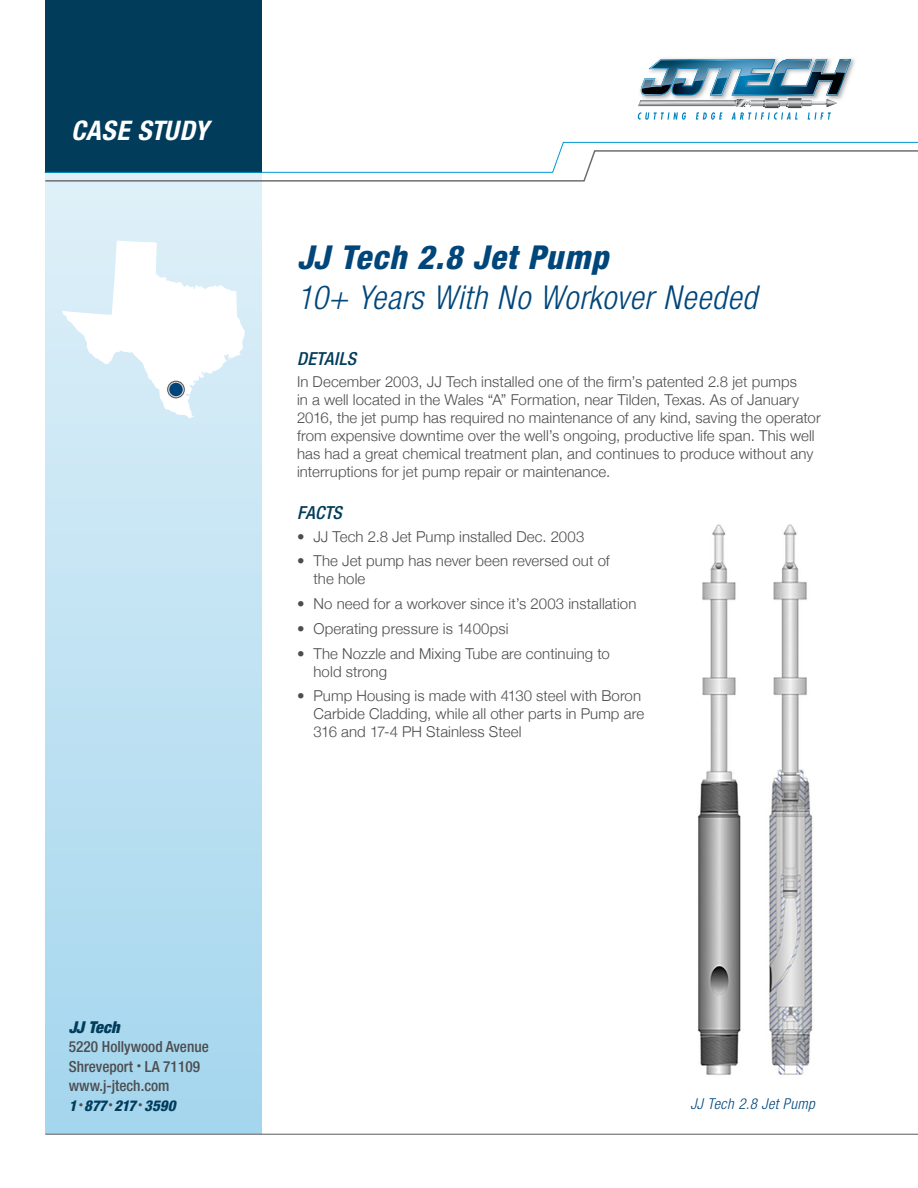
<style>
.page{position:relative;width:918px;height:1188px;background:#fff}
.page>*{position:absolute;margin:0;border:0;box-sizing:border-box;transform-origin:0 0}
.t1{font:italic 300 condensed 33px/40.5px "Helvetica Neue LT Std";letter-spacing:.015em;color:#00467b}
.t2{font:italic 700 condensed 27px "Helvetica Neue LT Std";letter-spacing:.01em;color:#fff}
.t3{font:italic 500 condensed 18px "Helvetica Neue LT Std";color:#013c5b}
.t4{font:italic 900 condensed 16.35px "Helvetica Neue LT Std";letter-spacing:-.01em;color:#013c5b}
.t5{font:500 condensed 15.3px "Helvetica Neue LT Std";color:#4d4d4f}
.t6{font:300 15px/18px "Helvetica Neue";letter-spacing:.005em;color:#4d4d4f}
.t7{font:italic 300 condensed 15px "Helvetica Neue LT Std";letter-spacing:.03em;color:#00467b}
.t8{font:italic 800 condensed 15px "Helvetica Neue LT Std";letter-spacing:-.02em;color:#013c5b}
.s1{font-weight:800}
</style>
<div class="page">
<div style="left:45px;top:0;width:217px;height:173px;background:#013c5b"></div>
<div style="left:45px;top:173px;width:217px;height:961px;background:linear-gradient(to bottom,#dff0f9,#a4d6ee)"></div>
<img style="left:661px;top:58px;width:194px;height:15px">
<svg style="left:638px;top:59px;width:213px;height:61px"></svg>
<hr style="left:45px;top:1134px;width:873px;height:1px;background:#58595b">
<svg style="left:44px;top:142px;width:874px;height:40px"></svg>
<div style="left:45px;top:157px;width:217px;height:16px;background:#013c5b"></div>
<img style="left:697px;top:524px;width:118px;height:551px">
<svg style="left:62px;top:241px;width:183px;height:178px"></svg>
<div style="left:166px;top:380px;width:20px;height:20px;background:#000;opacity:.42"></div>
<div style="left:169px;top:383px;width:14px;height:13px;background:#00467b;border-radius:50%"></div>
<p class="t2" style="left:71px;top:115px;width:139px">CASE STUDY</p>
<p class="t1" style="left:297px;top:238px;width:461px"><span class="s1">JJ Tech 2.8 Jet Pump<br></span>10+ Years With No Workover Needed</p>
<p class="t3" style="left:297px;top:348px;width:61px">DETAILS</p>
<p class="t6" style="left:297px;top:372px;width:525px">In December 2003, JJ Tech installed one of the firm’s patented 2.8 jet pumps<br>in a well located in the Wales “A” Formation, near Tilden, Texas. As of January 2016, the jet pump has required no maintenance of any kind, saving the operator from expensive downtime over the well’s ongoing, productive life span. This well has had a great chemical treatment plan, and continues to produce without any interruptions for jet pump repair or maintenance.</p>
<p class="t3" style="left:297px;top:502px;width:46px">FACTS</p>
<p class="t6" style="left:297px;top:526px;width:289px">• JJ Tech 2.8 Jet Pump installed Dec. 2003</p>
<p class="t6" style="left:314px;top:551px;width:298px;text-indent:-16px">• The Jet pump has never been reversed out of the hole</p>
<p class="t6" style="left:297px;top:594px;width:341px">• No need for a workover since it’s 2003 installation</p>
<p class="t6" style="left:297px;top:618px;width:213px">• Operating pressure is 1400psi</p>
<p class="t6" style="left:314px;top:643px;width:298px;text-indent:-16px">• The Nozzle and Mixing Tube are continuing to hold strong</p>
<p class="t6" style="left:314px;top:686px;width:332px;text-indent:-16px">• Pump Housing is made with 4130 steel with Boron<br>Carbide Cladding, while all other parts in Pump are<br>316 and 17-4 PH Stainless Steel</p>
<p class="t4" style="left:69px;top:1017px;width:52px">JJ Tech</p>
<p class="t5" style="left:69px;top:1038px;width:142px">5220 Hollywood Avenue</p>
<p class="t5" style="left:69px;top:1057px;width:133px">Shreveport <sup>•</sup> LA 71109</p>
<p class="t5" style="left:69px;top:1077px;width:102px">www.j-jtech.com</p>
<p class="t8" style="left:69px;top:1096px;width:108px">1 <sup>•</sup> 877 <sup>•</sup> 217 <sup>•</sup> 3590</p>
<p class="t7" style="left:691px;top:1095px;width:126px">JJ Tech 2.8 Jet Pump</p>
</div>
